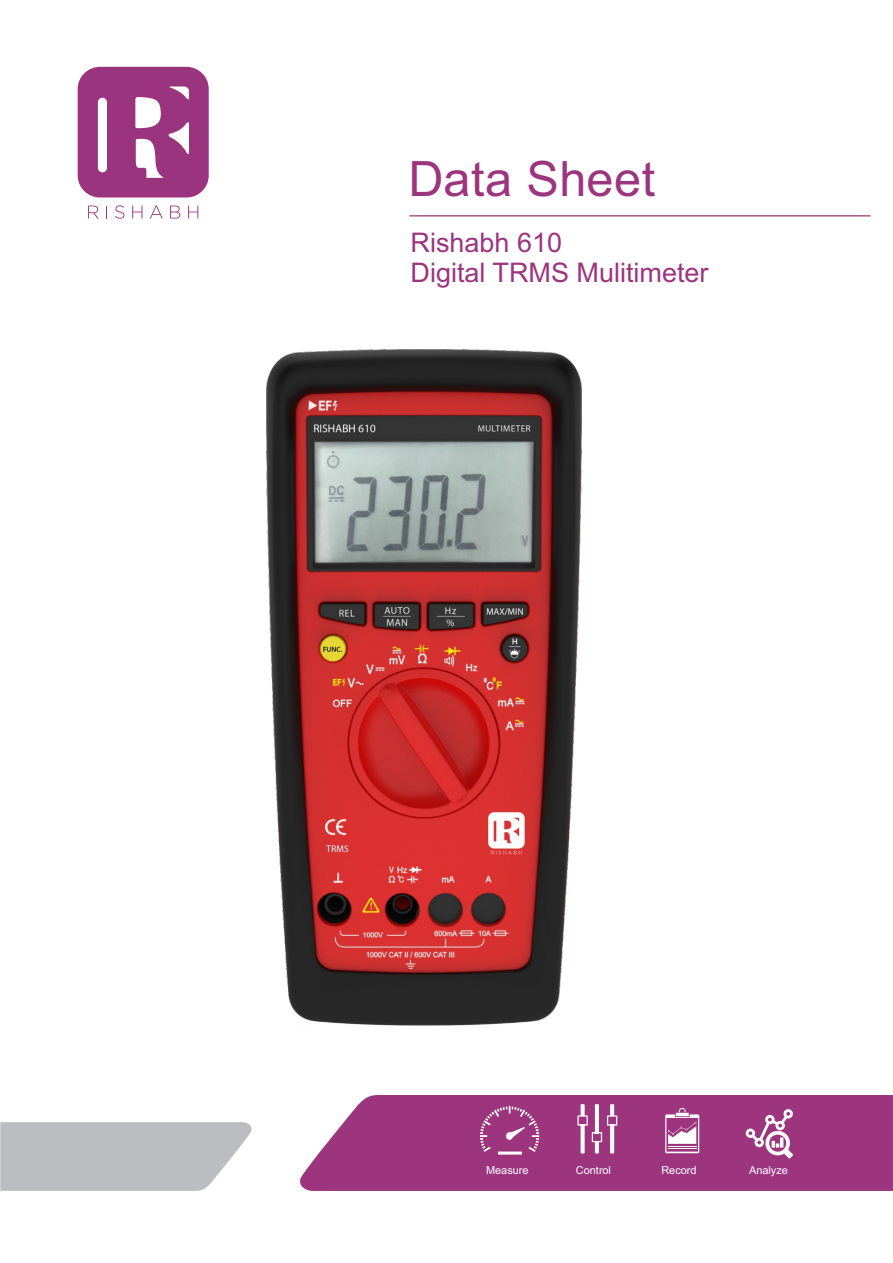
<style>
.page{position:relative;width:893px;height:1263px;background:#fff}
.page>*{position:absolute;margin:0;border:0;box-sizing:border-box;transform-origin:0 0}
.t1{font:48.75px "Arial";letter-spacing:.01em;color:#9c347e}
.t2{font:27px/30.2px "Arial";color:#9c347e}
.t3{font:10.95px "Arial";color:#fff}
</style>
<div class="page">
<hr style="left:409px;top:215px;width:462px;height:1px;background:#9c347e">
<svg style="left:78px;top:67px;width:131px;height:130px"></svg>
<svg style="left:88px;top:206px;width:11px;height:12px"></svg>
<svg style="left:106px;top:206px;width:1px;height:12px"></svg>
<svg style="left:115px;top:205px;width:9px;height:14px"></svg>
<svg style="left:132px;top:206px;width:10px;height:12px"></svg>
<svg style="left:150px;top:205px;width:13px;height:13px"></svg>
<svg style="left:170px;top:206px;width:10px;height:12px"></svg>
<svg style="left:188px;top:206px;width:10px;height:12px"></svg>
<svg style="left:300px;top:1095px;width:593px;height:96px;background:#a13f85"></svg>
<svg style="left:0;top:1122px;width:252px;height:69px;background:#c1c2c5"></svg>
<svg style="left:665px;top:1108px;width:34px;height:45px"></svg>
<svg style="left:746px;top:1109px;width:47px;height:49px"></svg>
<svg style="left:577px;top:1104px;width:40px;height:49px"></svg>
<hr style="left:498px;top:1151px;width:24px;height:3px;background:#fff">
<svg style="left:480px;top:1106px;width:59px;height:46px;background:#a84e8e"></svg>
<img style="left:267px;top:349px;width:314px;height:677px">
<h1 class="t1" style="left:408px;top:161px;width:248px">Data Sheet</h1>
<p class="t2" style="left:411px;top:230px;width:300px">Rishabh 610<br>Digital TRMS Mulitimeter</p>
<p class="t3" style="left:486px;top:1166px;width:44px">Measure</p>
<p class="t3" style="left:576px;top:1166px;width:37px">Control</p>
<p class="t3" style="left:661px;top:1165px;width:36px">Record</p>
<p class="t3" style="left:749px;top:1166px;width:40px">Analyze</p>
</div>
